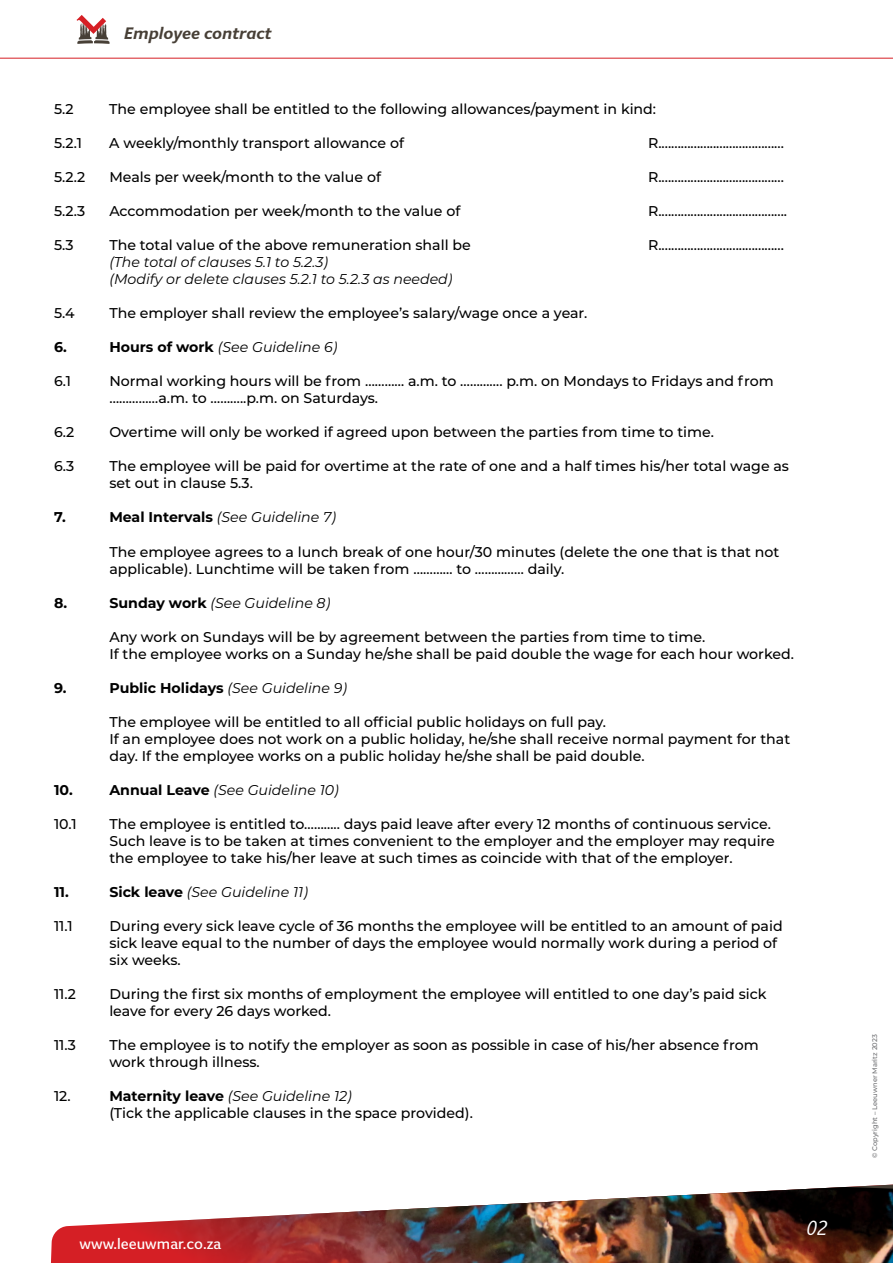
<style>
.page{position:relative;width:893px;height:1263px;background:#fff}
.page>*{position:absolute;margin:0;border:0;box-sizing:border-box;transform-origin:0 0}
.t1{font:italic 20.4px "Giacomo";color:#fff}
.t2{font:italic 700 16.65px "Giacomo";color:#473f36}
.t3{font:500 15px "Giacomo";color:#fff}
.t4{font:500 14.1px/17px "Montserrat";color:#000}
.t5{font:italic 14.1px/17px "Montserrat";color:#000}
.t6{font:700 14.1px "Montserrat";color:#000}
.t7{font:500 6.75px "Montserrat";color:#6d6e71}
.s1{font-weight:700;font-style:normal}
.s2{font-weight:700}
.s3{font-weight:400;font-style:italic}
</style>
<div class="page">
<hr style="left:0;top:58px;width:893px;height:1px;background:#d61f25">
<svg style="left:77px;top:15px;width:33px;height:29px"></svg>
<svg style="left:51px;top:1226px;width:15px;height:37px"></svg>
<img style="left:66px;top:1184px;width:827px;height:79px">
<p class="t2" style="left:124px;top:23px;width:149px">Employee contract</p>
<p class="t4" style="left:54px;top:100px;width:21px">5.2</p>
<p class="t4" style="left:109px;top:100px;width:548px">The employee shall be entitled to the following allowances/payment in kind:</p>
<p class="t4" style="left:54px;top:134px;width:30px">5.2.1</p>
<p class="t4" style="left:109px;top:134px;width:296px">A weekly/monthly transport allowance of</p>
<p class="t4" style="left:648px;top:134px;width:137px">R.......................................</p>
<p class="t4" style="left:54px;top:168px;width:33px">5.2.2</p>
<p class="t4" style="left:109px;top:168px;width:273px">Meals per week/month to the value of</p>
<p class="t4" style="left:648px;top:168px;width:137px">R.......................................</p>
<p class="t4" style="left:54px;top:202px;width:33px">5.2.3</p>
<p class="t4" style="left:109px;top:202px;width:353px">Accommodation per week/month to the value of</p>
<p class="t4" style="left:648px;top:202px;width:141px">R........................................</p>
<p class="t4" style="left:54px;top:236px;width:21px">5.3</p>
<p class="t4" style="left:109px;top:236px;width:363px">The total value of the above remuneration shall be</p>
<p class="t4" style="left:648px;top:236px;width:137px">R.......................................</p>
<p class="t5" style="left:109px;top:253px;width:345px">(The total of clauses 5.1 to 5.2.3)<br>(Modify or delete clauses 5.2.1 to 5.2.3 as needed)</p>
<p class="t4" style="left:54px;top:304px;width:22px">5.4</p>
<p class="t4" style="left:109px;top:304px;width:480px">The employer shall review the employee’s salary/wage once a year.</p>
<p class="t6" style="left:54px;top:337px;width:14px">6.</p>
<p class="t5" style="left:109px;top:338px;width:229px"><span class="s1">Hours of work</span> (See Guideline 6)</p>
<p class="t4" style="left:54px;top:372px;width:19px">6.1</p>
<p class="t4" style="left:109px;top:372px;width:666px">Normal working hours will be from ………… a.m. to …………. p.m. on Mondays to Fridays and from ……………a.m. to ………..p.m. on Saturdays.</p>
<p class="t4" style="left:54px;top:423px;width:22px">6.2</p>
<p class="t4" style="left:109px;top:423px;width:606px">Overtime will only be worked if agreed upon between the parties from time to time.</p>
<p class="t4" style="left:54px;top:457px;width:22px">6.3</p>
<p class="t4" style="left:109px;top:457px;width:681px">The employee will be paid for overtime at the rate of one and a half times his/her total wage as set out in clause 5.3.</p>
<p class="t6" style="left:54px;top:507px;width:13px">7.</p>
<p class="t5" style="left:109px;top:508px;width:228px"><span class="s1">Meal Intervals</span> (See Guideline 7)</p>
<p class="t4" style="left:109px;top:542px;width:672px">The employee agrees to a lunch break of one hour/30 minutes (delete the one that is that not applicable). Lunchtime will be taken from ………… to …………… daily.</p>
<p class="t6" style="left:54px;top:592px;width:15px">8.</p>
<p class="t5" style="left:109px;top:593px;width:222px"><span class="s1">Sunday work</span> (See Guideline 8)</p>
<p class="t4" style="left:109px;top:627px;width:686px">Any work on Sundays will be by agreement between the parties from time to time.<br>If the employee works on a Sunday he/she shall be paid double the wage for each hour worked.</p>
<p class="t6" style="left:54px;top:677px;width:14px">9.</p>
<p class="t5" style="left:109px;top:679px;width:239px"><span class="s1">Public Holidays</span> (See Guideline 9)</p>
<p class="t4" style="left:109px;top:712px;width:682px">The employee will be entitled to all official public holidays on full pay.<br>If an employee does not work on a public holiday, he/she shall receive normal payment for that day. If the employee works on a public holiday he/she shall be paid double.</p>
<p class="t6" style="left:54px;top:779px;width:20px">10.</p>
<p class="t5" style="left:109px;top:781px;width:231px"><span class="s1">Annual Leave</span> (See Guideline 10)</p>
<p class="t4" style="left:54px;top:815px;width:24px">10.1</p>
<p class="t4" style="left:109px;top:815px;width:667px">The employee is entitled to……….. days paid leave after every 12 months of continuous service.<br>Such leave is to be taken at times convenient to the employer and the employer may require the employee to take his/her leave at such times as coincide with that of the employer.</p>
<p class="t6" style="left:54px;top:881px;width:16px">11.</p>
<p class="t5" style="left:109px;top:883px;width:200px"><span class="s1">Sick leave</span> (See Guideline 11)</p>
<p class="t4" style="left:54px;top:917px;width:20px">11.1</p>
<p class="t4" style="left:109px;top:917px;width:675px">During every sick leave cycle of 36 months the employee will be entitled to an amount of paid sick leave equal to the number of days the employee would normally work during a period of six weeks.</p>
<p class="t4" style="left:54px;top:985px;width:23px">11.2</p>
<p class="t4" style="left:109px;top:985px;width:659px">During the first six months of employment the employee will entitled to one day’s paid sick leave for every 26 days worked.</p>
<p class="t4" style="left:54px;top:1036px;width:23px">11.3</p>
<p class="t4" style="left:109px;top:1036px;width:651px">The employee is to notify the employer as soon as possible in case of his/her absence from work through illness.</p>
<p class="t4" style="left:54px;top:1087px;width:18px">12.</p>
<p class="t4" style="left:109px;top:1087px;width:365px"><span class="s2">Maternity leave</span> <span class="s3">(See Guideline 12)<br></span>(Tick the applicable clauses in the space provided).</p>
<p class="t3" style="left:80px;top:1235px;width:143px">www.leeuwmar.co.za</p>
<h1 class="t1" style="left:806px;top:1216px;width:23px">02</h1>
<p class="t7" style="left:870px;top:1158px;width:125px;rotate:-90deg">© Copyright – Leeuwner Maritz 2023</p>
</div>
